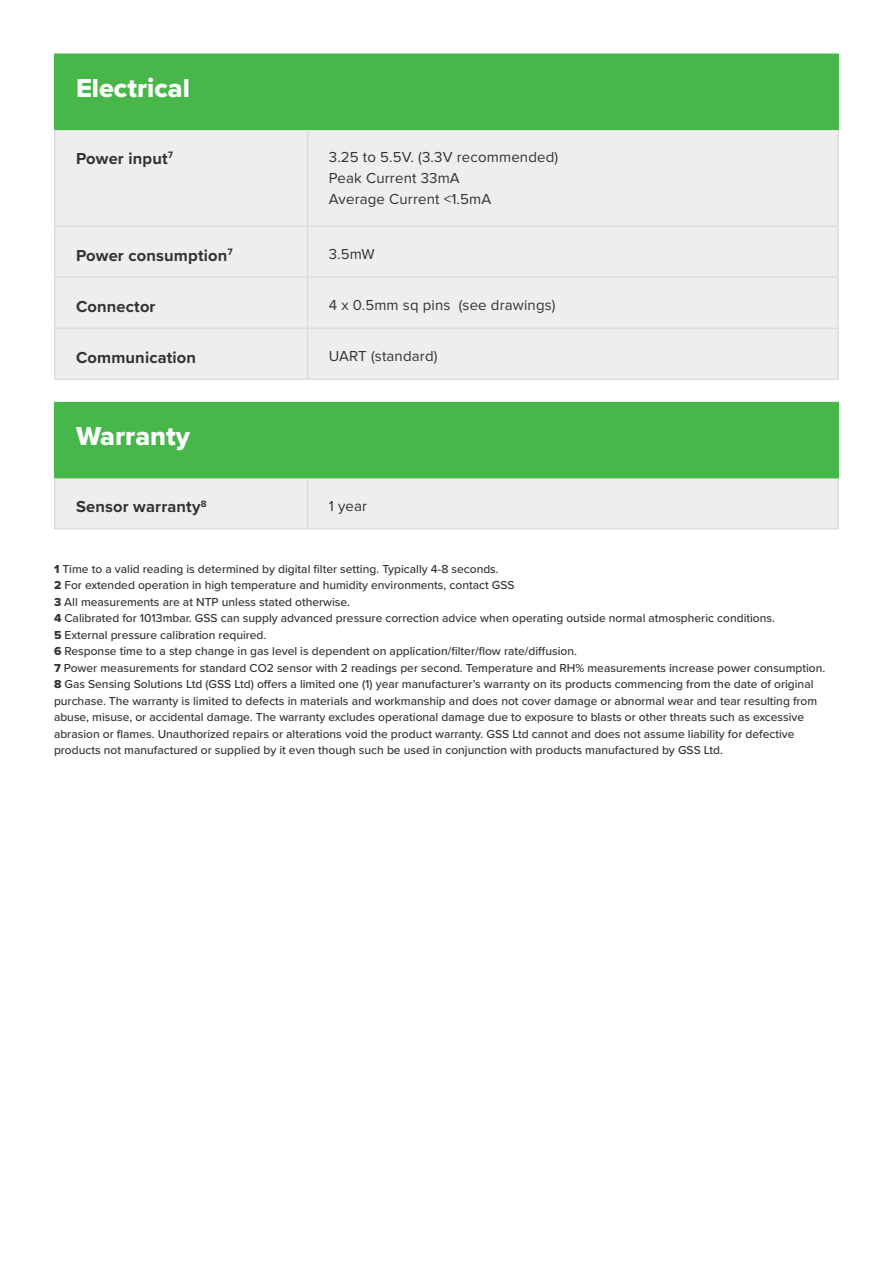
<style>
.page{position:relative;width:893px;height:1263px;background:#fff}
.page>*{position:absolute;margin:0;border:0;box-sizing:border-box;transform-origin:0 0}
.t1{font:27px "Proxima Nova Extrabld";color:#fff}
.t2{font:700 16.5px "Proxima Nova";letter-spacing:.01em;color:#333}
.t3{font:15px "Proxima Nova";letter-spacing:.01em;color:#333}
.small_notes{font:500 12px/16.5px "Proxima Nova";color:#333}
.s1{font-family:"Proxima Nova Extrabld";font-weight:400}
</style>
<div class="page">
<div style="left:55px;top:54px;width:783px;height:75px;background:#46b748"></div>
<div style="left:56px;top:130px;width:781px;height:249px;background:#eee"></div>
<hr style="left:54px;top:54px;width:254px;height:1px;background:#46b748">
<hr style="left:54px;top:55px;width:2px;height:74px;background:#46b748">
<hr style="left:308px;top:54px;width:531px;height:1px;background:#46b748">
<hr style="left:837px;top:55px;width:2px;height:74px;background:#46b748">
<hr style="left:54px;top:129px;width:254px;height:1px;background:#46b748">
<hr style="left:308px;top:129px;width:531px;height:1px;background:#46b748">
<hr style="left:54px;top:130px;width:2px;height:95px;background:#ddd">
<hr style="left:307px;top:130px;width:1px;height:95px;background:#ddd">
<hr style="left:837px;top:130px;width:2px;height:95px;background:#ddd">
<hr style="left:54px;top:225px;width:254px;height:2px;background:#ddd">
<hr style="left:54px;top:227px;width:2px;height:49px;background:#ddd">
<hr style="left:308px;top:225px;width:531px;height:2px;background:#ddd">
<hr style="left:307px;top:227px;width:1px;height:49px;background:#ddd">
<hr style="left:837px;top:227px;width:2px;height:49px;background:#ddd">
<hr style="left:54px;top:276px;width:254px;height:2px;background:#ddd">
<hr style="left:54px;top:278px;width:2px;height:49px;background:#ddd">
<hr style="left:308px;top:276px;width:531px;height:2px;background:#ddd">
<hr style="left:307px;top:278px;width:1px;height:49px;background:#ddd">
<hr style="left:837px;top:278px;width:2px;height:49px;background:#ddd">
<hr style="left:54px;top:327px;width:254px;height:2px;background:#ddd">
<hr style="left:54px;top:329px;width:2px;height:50px;background:#ddd">
<hr style="left:308px;top:327px;width:531px;height:2px;background:#ddd">
<hr style="left:307px;top:329px;width:1px;height:50px;background:#ddd">
<hr style="left:837px;top:329px;width:2px;height:50px;background:#ddd">
<hr style="left:54px;top:379px;width:254px;height:1px;background:#ddd">
<hr style="left:308px;top:379px;width:531px;height:1px;background:#ddd">
<div style="left:55px;top:403px;width:783px;height:75px;background:#46b748"></div>
<div style="left:56px;top:478px;width:781px;height:50px;background:#eee"></div>
<hr style="left:54px;top:402px;width:254px;height:1px;background:#46b748">
<hr style="left:54px;top:403px;width:2px;height:74px;background:#46b748">
<hr style="left:308px;top:402px;width:531px;height:1px;background:#46b748">
<hr style="left:837px;top:403px;width:2px;height:74px;background:#46b748">
<hr style="left:54px;top:477px;width:254px;height:1px;background:#46b748">
<hr style="left:308px;top:477px;width:531px;height:1px;background:#46b748">
<hr style="left:54px;top:478px;width:2px;height:50px;background:#ddd">
<hr style="left:307px;top:478px;width:1px;height:50px;background:#ddd">
<hr style="left:837px;top:478px;width:2px;height:50px;background:#ddd">
<hr style="left:54px;top:528px;width:254px;height:1px;background:#ddd">
<hr style="left:308px;top:528px;width:531px;height:1px;background:#ddd">
<p class="t1" style="left:76px;top:68px;width:115px">Electrical</p>
<p class="t2" style="left:76px;top:146px;width:99px">Power input<sup>7</sup></p>
<p class="t3" style="left:329px;top:151px;width:231px">3.25 to 5.5V. (3.3V recommended)</p>
<p class="t3" style="left:329px;top:172px;width:132px">Peak Current 33mA</p>
<p class="t3" style="left:329px;top:193px;width:164px">Average Current &lt;1.5mA</p>
<p class="t2" style="left:76px;top:243px;width:158px">Power consumption<sup>7</sup></p>
<p class="t3" style="left:329px;top:247px;width:47px">3.5mW</p>
<p class="t2" style="left:76px;top:294px;width:81px">Connector</p>
<p class="t3" style="left:329px;top:298px;width:228px">4 x 0.5mm sq pins (see drawings)</p>
<p class="t2" style="left:76px;top:345px;width:122px">Communication</p>
<p class="t3" style="left:329px;top:349px;width:110px">UART (standard)</p>
<p class="t1" style="left:76px;top:416px;width:116px">Warranty</p>
<p class="t2" style="left:76px;top:494px;width:132px">Sensor warranty<sup>8</sup></p>
<p class="t3" style="left:329px;top:499px;width:40px">1 year</p>
<p class="small_notes" style="left:54px;top:560px;width:446px"><span class="s1">1</span> Time to a valid reading is determined by digital filter setting. Typically 4-8 seconds.</p>
<p class="small_notes" style="left:54px;top:577px;width:462px"><span class="s1">2</span> For extended operation in high temperature and humidity environments, contact GSS</p>
<p class="small_notes" style="left:54px;top:593px;width:298px"><span class="s1">3</span> All measurements are at NTP unless stated otherwise.</p>
<p class="small_notes" style="left:54px;top:610px;width:722px"><span class="s1">4</span> Calibrated for 1013mbar. GSS can supply advanced pressure correction advice when operating outside normal atmospheric conditions.</p>
<p class="small_notes" style="left:54px;top:626px;width:214px"><span class="s1">5</span> External pressure calibration required.</p>
<p class="small_notes" style="left:54px;top:643px;width:524px"><span class="s1">6</span> Response time to a step change in gas level is dependent on application/filter/flow rate/diffusion.</p>
<p class="small_notes" style="left:54px;top:659px;width:773px"><span class="s1">7</span> Power measurements for standard CO2 sensor with 2 readings per second. Temperature and RH% measurements increase power consumption.</p>
<p class="small_notes" style="left:54px;top:676px;width:765px"><span class="s1">8</span> Gas Sensing Solutions Ltd (GSS Ltd) offers a limited one (1) year manufacturer’s warranty on its products commencing from the date of original purchase. The warranty is limited to defects in materials and workmanship and does not cover damage or abnormal wear and tear resulting from abuse, misuse, or accidental damage. The warranty excludes operational damage due to exposure to blasts or other threats such as excessive abrasion or flames. Unauthorized repairs or alterations void the product warranty. GSS Ltd cannot and does not assume liability for defective products not manufactured or supplied by it even though such be used in conjunction with products manufactured by GSS Ltd.</p>
</div>
